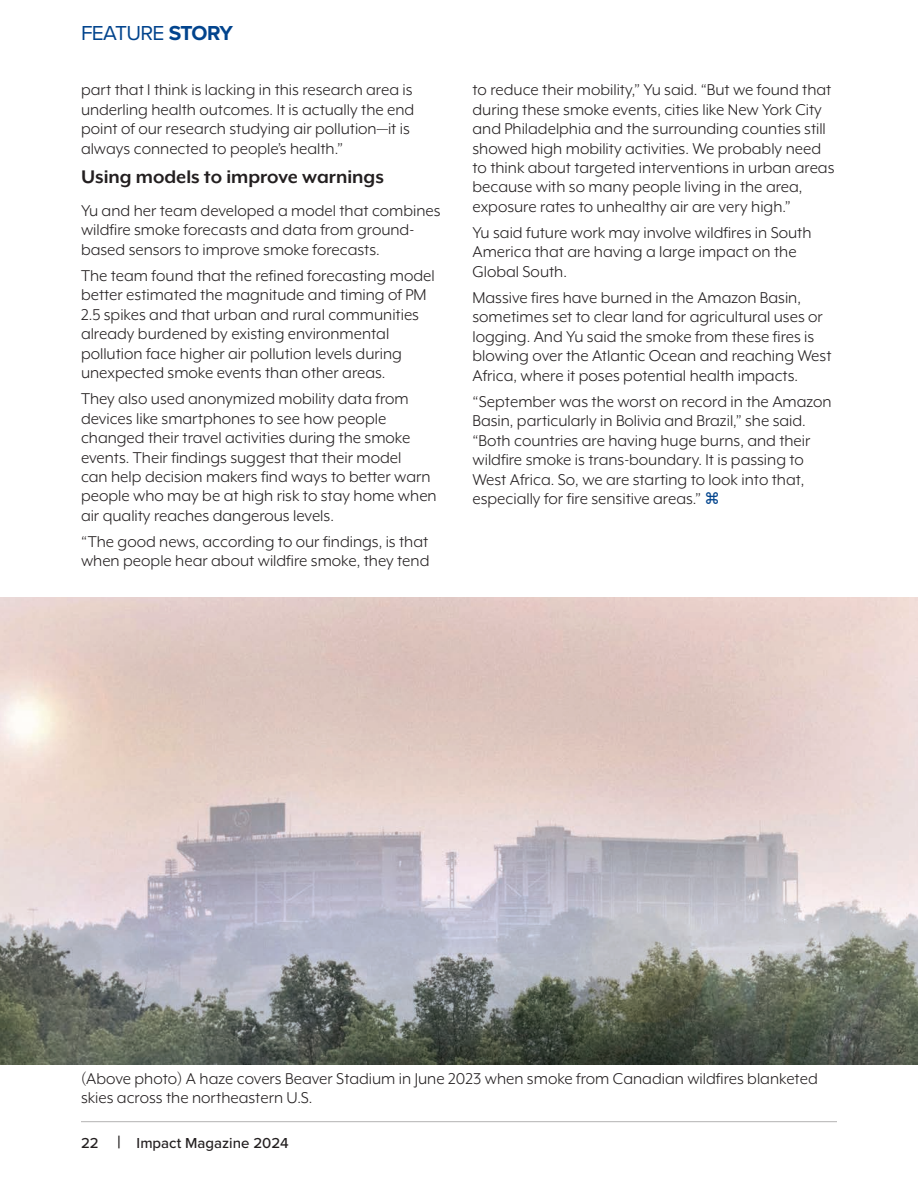
<style>
.page{position:relative;width:918px;height:1188px;background:#fff}
.page>*{position:absolute;margin:0;border:0;box-sizing:border-box;transform-origin:0 0}
.mr_eaves_heading{font:700 21px "Mr Eaves XL Mod OT";color:#231f20}
.Heading_proxima_caps{font:21px "Proxima Nova";letter-spacing:-.03em;color:#02448d}
.mr_eaves_body{font:18px/19.4px "Mr Eaves XL Mod OT";color:#231f20}
.t1{font:500 15px "Proxima Nova";color:#231f20}
.s1{font-weight:700}
.s2{font-size:18px}
</style>
<div class="page">
<hr style="left:81px;top:1121px;width:756px;height:1px;background:#231f20">
<img style="left:0;top:597px;width:918px;height:467px">
<p class="Heading_proxima_caps" style="left:81px;top:17px;width:154px">FEATURE <span class="s1">STORY</span></p>
<p class="mr_eaves_body" style="left:81px;top:80px;width:335px">part that I think is lacking in this research area is underling health outcomes. It is actually the end point of our research studying air pollution—it is always connected to people’s health.”</p>
<p class="mr_eaves_heading" style="left:81px;top:165px;width:304px">Using models to improve warnings</p>
<p class="mr_eaves_body" style="left:81px;top:201px;width:361px">Yu and her team developed a model that combines wildfire smoke forecasts and data from ground&shy;based sensors to improve smoke forecasts.</p>
<p class="mr_eaves_body" style="left:81px;top:266px;width:355px">The team found that the refined forecasting model better estimated the magnitude and timing of PM 2.5 spikes and that urban and rural communities already burdened by existing environmental pollution face higher air pollution levels during unexpected smoke events than other areas.</p>
<p class="mr_eaves_body" style="left:81px;top:389px;width:357px">They also used anonymized mobility data from devices like smartphones to see how people changed their travel activities during the smoke events. Their findings suggest that their model<br>can help decision makers find ways to better warn people who may be at high risk to stay home when air quality reaches dangerous levels.</p>
<p class="mr_eaves_body" style="left:81px;top:532px;width:350px">“The good news, according to our findings, is that when people hear about wildfire smoke, they tend</p>
<p class="mr_eaves_body" style="left:472px;top:80px;width:364px">to reduce their mobility,” Yu said. “But we found that during these smoke events, cities like New York City and Philadelphia and the surrounding counties still showed high mobility activities. We probably need to think about targeted interventions in urban areas because with so many people living in the area, exposure rates to unhealthy air are very high.”</p>
<p class="mr_eaves_body" style="left:472px;top:223px;width:341px">Yu said future work may involve wildfires in South<br>America that are having a large impact on the<br>Global South.</p>
<p class="mr_eaves_body" style="left:472px;top:288px;width:360px">Massive fires have burned in the Amazon Basin, sometimes set to clear land for agricultural uses or logging. And Yu said the smoke from these fires is blowing over the Atlantic Ocean and reaching West Africa, where it poses potential health impacts.</p>
<p class="mr_eaves_body" style="left:472px;top:392px;width:361px">“September was the worst on record in the Amazon Basin, particularly in Bolivia and Brazil,” she said. “Both countries are having huge burns, and their wildfire smoke is trans-boundary. It is passing to West Africa. So, we are starting to look into that, especially for fire sensitive areas.”</p>
<p class="mr_eaves_body" style="left:81px;top:1069px;width:738px">(Above photo) A haze covers Beaver Stadium in June 2023 when smoke from Canadian wildfires blanketed skies across the northeastern U.S.</p>
<p class="t1" style="left:81px;top:1132px;width:209px">22 <span class="s2">|</span> Impact Magazine 2024</p>
</div>
